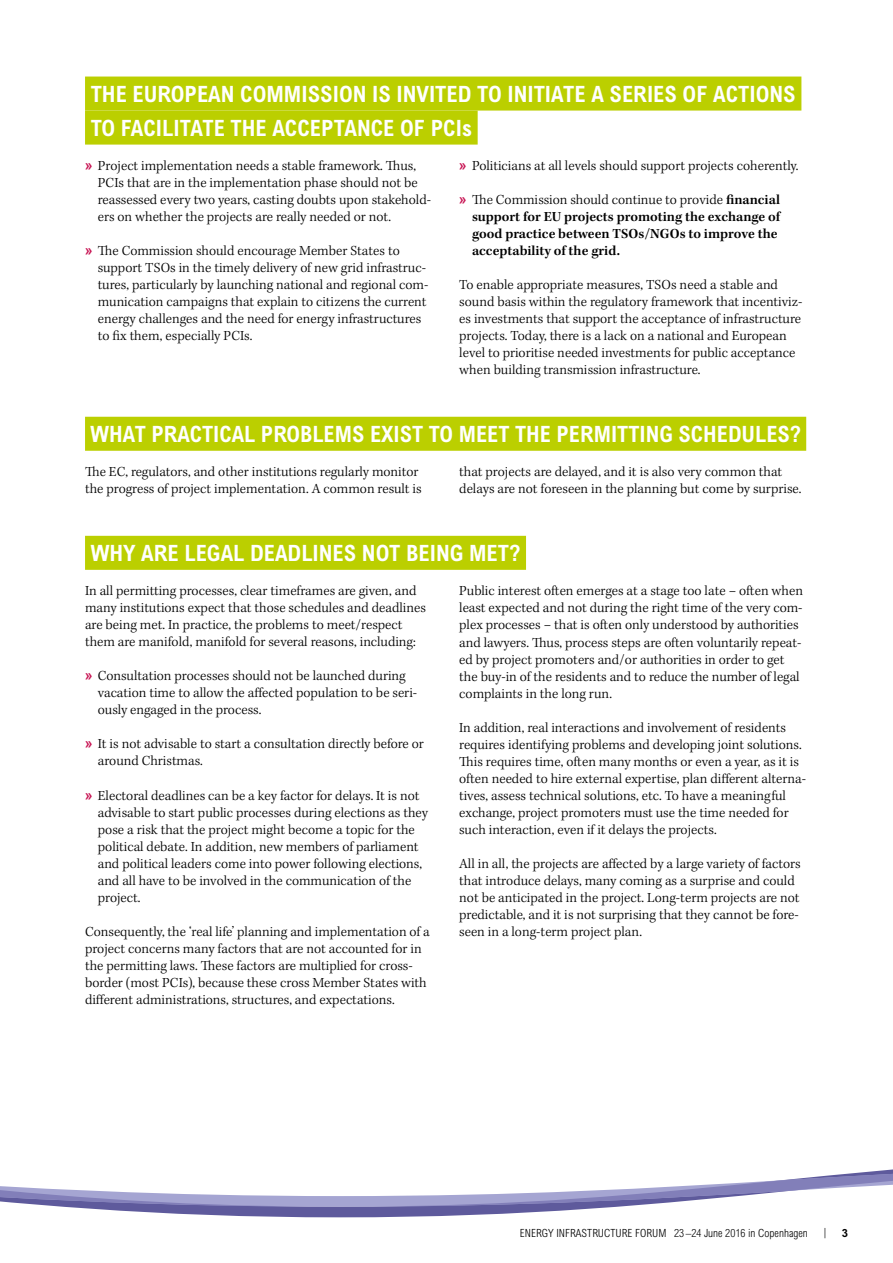
<style>
.page{position:relative;width:893px;height:1263px;background:#fff}
.page>*{position:absolute;margin:0;border:0;box-sizing:border-box;transform-origin:0 0}
.t1{font:700 condensed 22.5px/34px "Arial MT Std";color:#fff}
.t2{font:300 14.25px/17px "Kepler Std";color:#000}
.t3{font:600 14.25px/17px "Kepler Std";color:#000}
.t4{font:300 condensed 11.25px "Arial MT Std";letter-spacing:.005em;color:#000}
.t5{font:700 11.25px "Arial MT Std";color:#000}
.s1{font-family:"Arial MT Std";font-weight:700;font-stretch:condensed;color:#c71252}
.s2{font-weight:300}
</style>
<div class="page">
<svg style="left:67px;top:1207px;width:546px;height:10px;fill:#5e5a9c"></svg>
<svg style="left:0;top:1169px;width:893px;height:38px"></svg>
<div style="left:85px;top:77px;width:716px;height:34px;background:#bbcf00"></div>
<div style="left:85px;top:111px;width:393px;height:34px;background:#bbcf00"></div>
<div style="left:85px;top:417px;width:721px;height:34px;background:#bbcf00"></div>
<div style="left:85px;top:536px;width:441px;height:34px;background:#bbcf00"></div>
<h1 class="t1" style="left:91px;top:77px;width:707px">THE EUROPEAN COMMISSION IS INVITED TO INITIATE A SERIES OF ACTIONS<br>TO FACILITATE THE ACCEPTANCE OF PCIs</h1>
<p class="t2" style="left:98px;top:158px;width:335px;text-indent:-13px"><span class="s1">»</span> Project implementation needs a stable framework. Thus, PCIs that are in the implementation phase should not be reassessed every two years, casting doubts upon stakehold&shy;ers on whether the projects are really needed or not.</p>
<p class="t2" style="left:98px;top:243px;width:332px;text-indent:-13px"><span class="s1">»</span> The Commission should encourage Member States to support TSOs in the timely delivery of new grid infrastruc&shy;tures, particularly by launching national and regional com&shy;munication campaigns that explain to citizens the current energy challenges and the need for energy infrastructures to fix them, especially PCIs.</p>
<p class="t2" style="left:459px;top:158px;width:341px"><span class="s1">»</span> Politicians at all levels should support projects coherently.</p>
<p class="t3" style="left:472px;top:192px;width:310px;text-indent:-13px"><span class="s1">»</span> <span class="s2">The Commission should continue to provide</span> financial support for EU projects promoting the exchange of good practice between TSOs/NGOs to improve the acceptability of the grid.</p>
<p class="t2" style="left:459px;top:277px;width:345px">To enable appropriate measures, TSOs need a stable and sound basis within the regulatory framework that incentiviz&shy;es investments that support the acceptance of infrastructure projects. Today, there is a lack on a national and European level to prioritise needed investments for public acceptance when building transmission infrastructure.</p>
<h1 class="t1" style="left:91px;top:417px;width:712px">WHAT PRACTICAL PROBLEMS EXIST TO MEET THE PERMITTING SCHEDULES?</h1>
<p class="t2" style="left:85px;top:464px;width:338px">The EC, regulators, and other institutions regularly monitor the progress of project implementation. A common result is</p>
<p class="t2" style="left:459px;top:464px;width:344px">that projects are delayed, and it is also very common that delays are not foreseen in the planning but come by surprise.</p>
<h1 class="t1" style="left:91px;top:536px;width:431px">WHY ARE LEGAL DEADLINES NOT BEING MET?</h1>
<p class="t2" style="left:85px;top:583px;width:343px">In all permitting processes, clear timeframes are given, and many institutions expect that those schedules and deadlines are being met. In practice, the problems to meet/respect them are manifold, manifold for several reasons, including:</p>
<p class="t2" style="left:98px;top:668px;width:321px;text-indent:-13px"><span class="s1">»</span> Consultation processes should not be launched during vacation time to allow the affected population to be seri&shy;ously engaged in the process.</p>
<p class="t2" style="left:98px;top:736px;width:328px;text-indent:-13px"><span class="s1">»</span> It is not advisable to start a consultation directly before or around Christmas.</p>
<p class="t2" style="left:98px;top:787px;width:332px;text-indent:-13px"><span class="s1">»</span> Electoral deadlines can be a key factor for delays. It is not advisable to start public processes during elections as they pose a risk that the project might become a topic for the political debate. In addition, new members of parliament and political leaders come into power following elections, and all have to be involved in the communication of the project.</p>
<p class="t2" style="left:85px;top:923px;width:346px">Consequently, the ‘real life’ planning and implementation of a project concerns many factors that are not accounted for in the permitting laws. These factors are multiplied for cross&shy;border (most PCIs), because these cross Member States with different administrations, structures, and expectations.</p>
<p class="t2" style="left:459px;top:583px;width:345px">Public interest often emerges at a stage too late – often when least expected and not during the right time of the very com&shy;plex processes – that is often only understood by authorities and lawyers. Thus, process steps are often voluntarily repeat&shy;ed by project promoters and/or authorities in order to get the buy-in of the residents and to reduce the number of legal complaints in the long run.</p>
<p class="t2" style="left:459px;top:719px;width:348px">In addition, real interactions and involvement of residents requires identifying problems and developing joint solutions.<br>This requires time, often many months or even a year, as it is often needed to hire external expertise, plan different alterna&shy;tives, assess technical solutions, etc. To have a meaningful exchange, project promoters must use the time needed for such interaction, even if it delays the projects.</p>
<p class="t2" style="left:459px;top:855px;width:343px">All in all, the projects are affected by a large variety of factors that introduce delays, many coming as a surprise and could not be anticipated in the project. Long-term projects are not predictable, and it is not surprising that they cannot be fore&shy;seen in a long-term project plan.</p>
<p class="t4" style="left:520px;top:1227px;width:290px">ENERGY INFRASTRUCTURE FORUM 23 –24 June 2016 in Copenhagen</p>
<p class="t4" style="left:824px;top:1226px;width:4px">|</p>
<p class="t5" style="left:842px;top:1227px;width:8px">3</p>
</div>
